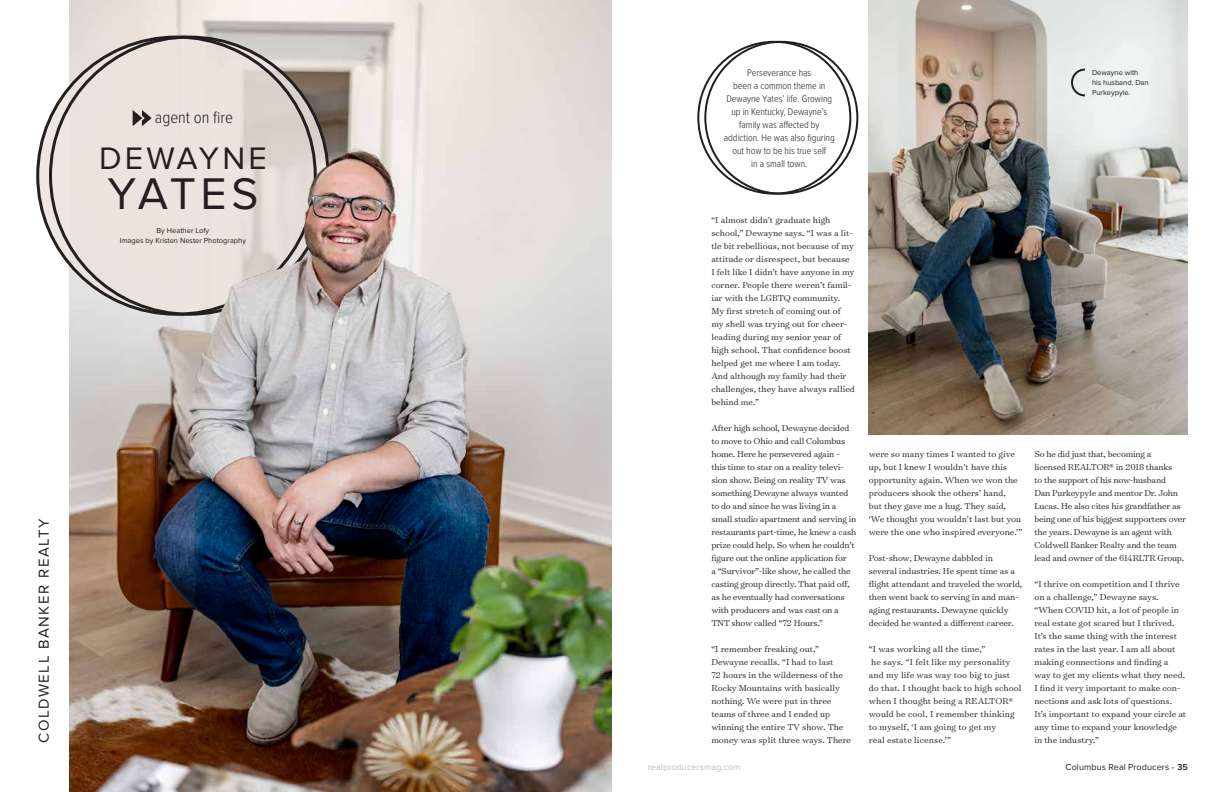
<style>
.page{position:relative;width:1224px;height:792px;background:#fff}
.page>*{position:absolute;margin:0;border:0;box-sizing:border-box;transform-origin:0 0}
.t1{font:46px "Proxima Nova";letter-spacing:.07em;color:#231f20}
.t2{font:32.2px "Proxima Nova";letter-spacing:.1em;color:#231f20}
.t3{font:300 17px "Proxima Nova Cond";color:#231f20}
.t4{font:15px "Proxima Nova";letter-spacing:.1em;color:#231f20}
.t5{font:300 10px/13px "Proxima Nova Cond";color:#231f20;text-align:center}
.t6{font:300 9.8px/13px "Surveyor Text";letter-spacing:-.01em;color:#231f20}
.t7{font:300 9.8px/13px "Surveyor Text";letter-spacing:.01em;color:#231f20}
.t8{font:9px "Proxima Nova";letter-spacing:.01em;color:#231f20}
.t9{font:9px "Proxima Nova";letter-spacing:.01em;color:#bcbec0}
.t10{font:7.5px/10px "Proxima Nova";color:#231f20}
.s1{color:#19a8e0}
.s2{font-weight:600}
</style>
<div class="page">
<img style="left:70px;top:0;width:542px;height:792px">
<svg style="left:38px;top:37px;width:290px;height:277px;background:#dad4cf"></svg>
<img style="left:869px;top:0;width:319px;height:434px">
<svg style="left:1070px;top:68px;width:17px;height:29px"></svg>
<img style="left:196px;top:135px;width:416px;height:657px">
<svg style="left:133px;top:110px;width:19px;height:16px"></svg>
<h3 class="t3" style="left:155px;top:110px;width:80px">agent on fire</h3>
<h2 class="t2" style="left:99px;top:140px;width:169px">DEWAYNE</h2>
<h1 class="t1" style="left:107px;top:167px;width:152px">YATES</h1>
<p class="t10" style="left:120px;top:226px;width:128px;text-align:center">By Heather Lofy<br>Images by Kristen Nester Photography</p>
<h3 class="t4" style="left:35px;top:743px;width:225px;rotate:-90deg">COLDWELL BANKER REALTY</h3>
<p class="t5" style="left:724px;top:67px;width:112px">Perseverance has<br>been a common theme in<br>Dewayne Yates’ life. Growing up in Kentucky, Dewayne’s family was affected by addiction. He was also figuring out how to be his true self<br>in a small town.</p>
<p class="t10" style="left:1092px;top:68px;width:58px">Dewayne with his husband, Dan<br>Purkeypyle.</p>
<p class="t6" style="left:711px;top:213px;width:145px">“I almost didn’t graduate high school,” Dewayne says. “I was a lit&shy;tle bit rebellious, not because of my attitude or disrespect, but because<br>I felt like I didn’t have anyone in my corner. People there weren’t famil&shy;iar with the LGBTQ community.<br>My first stretch of coming out of my shell was trying out for cheer&shy;leading during my senior year of high school. That confidence boost helped get me where I am today.<br>And although my family had their challenges, they have always rallied behind me.”</p>
<p class="t6" style="left:711px;top:421px;width:147px">After high school, Dewayne decided to move to Ohio and call Columbus home. Here he persevered again - this time to star on a reality televi&shy;sion show. Being on reality TV was something Dewayne always wanted to do and since he was living in a small studio apartment and serving in restaurants part-time, he knew a cash prize could help. So when he couldn’t figure out the online application for<br>a “Survivor”-like show, he called the casting group directly. That paid off, as he eventually had conversations with producers and was cast on a TNT show called “72 Hours.”</p>
<p class="t6" style="left:711px;top:642px;width:141px">“I remember freaking out,”<br>Dewayne recalls. “I had to last<br>72 hours in the wilderness of the<br>Rocky Mountains with basically nothing. We were put in three teams of three and I ended up winning the entire TV show. The money was split three ways. There</p>
<p class="t6" style="left:869px;top:447px;width:155px">were so many times I wanted to give up, but I knew I wouldn’t have this opportunity again. When we won the producers shook the others’ hand,<br>but they gave me a hug. They said, ‘We thought you wouldn’t last but you were the one who inspired everyone.’”</p>
<p class="t6" style="left:869px;top:551px;width:155px">Post-show, Dewayne dabbled in several industries. He spent time as a flight attendant and traveled the world, then went back to serving in and man&shy;aging restaurants. Dewayne quickly decided he wanted a different career.</p>
<p class="t7" style="left:869px;top:642px;width:154px">“I was working all the time,”<br>he says. “I felt like my personality and my life was way too big to just do that. I thought back to high school when I thought being a REALTOR® would be cool. I remember thinking to myself, ‘I am going to get my<br>real estate license.’”</p>
<p class="t6" style="left:1034px;top:447px;width:153px">So he did just that, becoming a<br>licensed REALTOR® in 2018 thanks<br>to the support of his now-husband<br>Dan Purkeypyle and mentor Dr. John Lucas. He also cites his grandfather as being one of his biggest supporters over the years. Dewayne is an agent with Coldwell Banker Realty and the team lead and owner of the 614RLTR Group.</p>
<p class="t6" style="left:1034px;top:577px;width:153px">“I thrive on competition and I thrive on a challenge,” Dewayne says. “When COVID hit, a lot of people in real estate got scared but I thrived.<br>It’s the same thing with the interest rates in the last year. I am all about making connections and finding a way to get my clients what they need.<br>I find it very important to make con&shy;nections and ask lots of questions.<br>It’s important to expand your circle at any time to expand your knowledge in the industry.”</p>
<p class="t9" style="left:648px;top:762px;width:94px">realproducersmag.com</p>
<p class="t8" style="left:1065px;top:762px;width:124px">Columbus Real Producers <span class="s1">•</span> <span class="s2">35</span></p>
</div>
